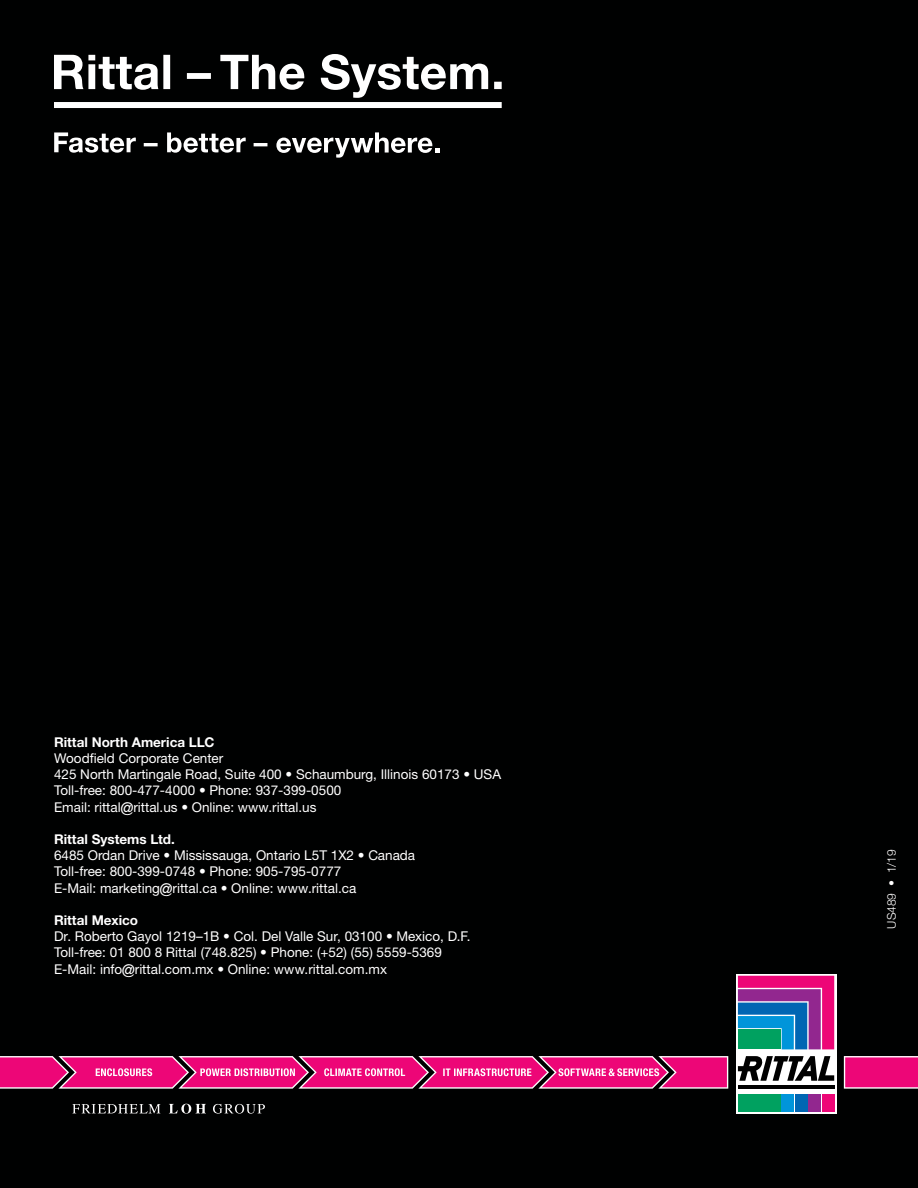
<style>
.page{position:relative;width:918px;height:1188px;background:#000101}
.page>*{position:absolute;margin:0;border:0;box-sizing:border-box;transform-origin:0 0}
.t1{font:13.5px/16.2px "Neue Helvetica For Rittal";color:#fff}
.t2{font:700 13.5px "Neue Helvetica For Rittal";color:#fff}
.t3{font:300 12px "Neue Helvetica For Rittal";color:#fff}
</style>
<div class="page">
<svg style="left:72px;top:1104px;width:193px;height:10px"></svg>
<svg style="left:736px;top:974px;width:100px;height:139px;background:#efeef3"></svg>
<hr style="left:738px;top:1085px;width:96px;height:4px;background:#000">
<svg style="left:738px;top:1056px;width:96px;height:25px"></svg>
<div style="left:738px;top:1094px;width:42px;height:17px;background:#00a160"></div>
<div style="left:782px;top:1094px;width:12px;height:17px;background:#0095da"></div>
<div style="left:795px;top:1094px;width:12px;height:17px;background:#0066b3"></div>
<div style="left:809px;top:1094px;width:12px;height:17px;background:#92278f"></div>
<svg style="left:738px;top:976px;width:96px;height:73px;background:#73579b"></svg>
<div style="left:822px;top:1094px;width:12px;height:17px;background:#ed0677"></div>
<svg style="left:844px;top:1056px;width:74px;height:33px;background:#ec1e82"></svg>
<svg style="left:0;top:1056px;width:728px;height:33px;background:#e13087"></svg>
<svg style="left:54px;top:54px;width:448px;height:99px"></svg>
<svg style="left:276px;top:132px;width:163px;height:26px"></svg>
<p class="t2" style="left:54px;top:734px;width:162px">Rittal North America LLC</p>
<p class="t1" style="left:54px;top:750px;width:449px">Woodfield Corporate Center<br>425 North Martingale Road, Suite 400 • Schaumburg, Illinois 60173 • USA Toll-free: 800-477-4000 • Phone: 937-399-0500<br>Email: rittal@rittal.us • Online: www.rittal.us</p>
<p class="t2" style="left:54px;top:831px;width:122px">Rittal Systems Ltd.</p>
<p class="t1" style="left:54px;top:847px;width:363px">6485 Ordan Drive • Mississauga, Ontario L5T 1X2 • Canada<br>Toll-free: 800-399-0748 • Phone: 905-795-0777<br>E-Mail: marketing@rittal.ca • Online: www.rittal.ca</p>
<p class="t2" style="left:54px;top:912px;width:86px">Rittal Mexico</p>
<p class="t1" style="left:54px;top:928px;width:418px">Dr. Roberto Gayol 1219–1B • Col. Del Valle Sur, 03100 • Mexico, D.F.<br>Toll-free: 01 800 8 Rittal (748.825) • Phone: (+52) (55) 5559-5369<br>E-Mail: info@rittal.com.mx • Online: www.rittal.com.mx</p>
<p class="t3" style="left:884px;top:929px;width:81px;rotate:-90deg">US489 • 1/19</p>
</div>
